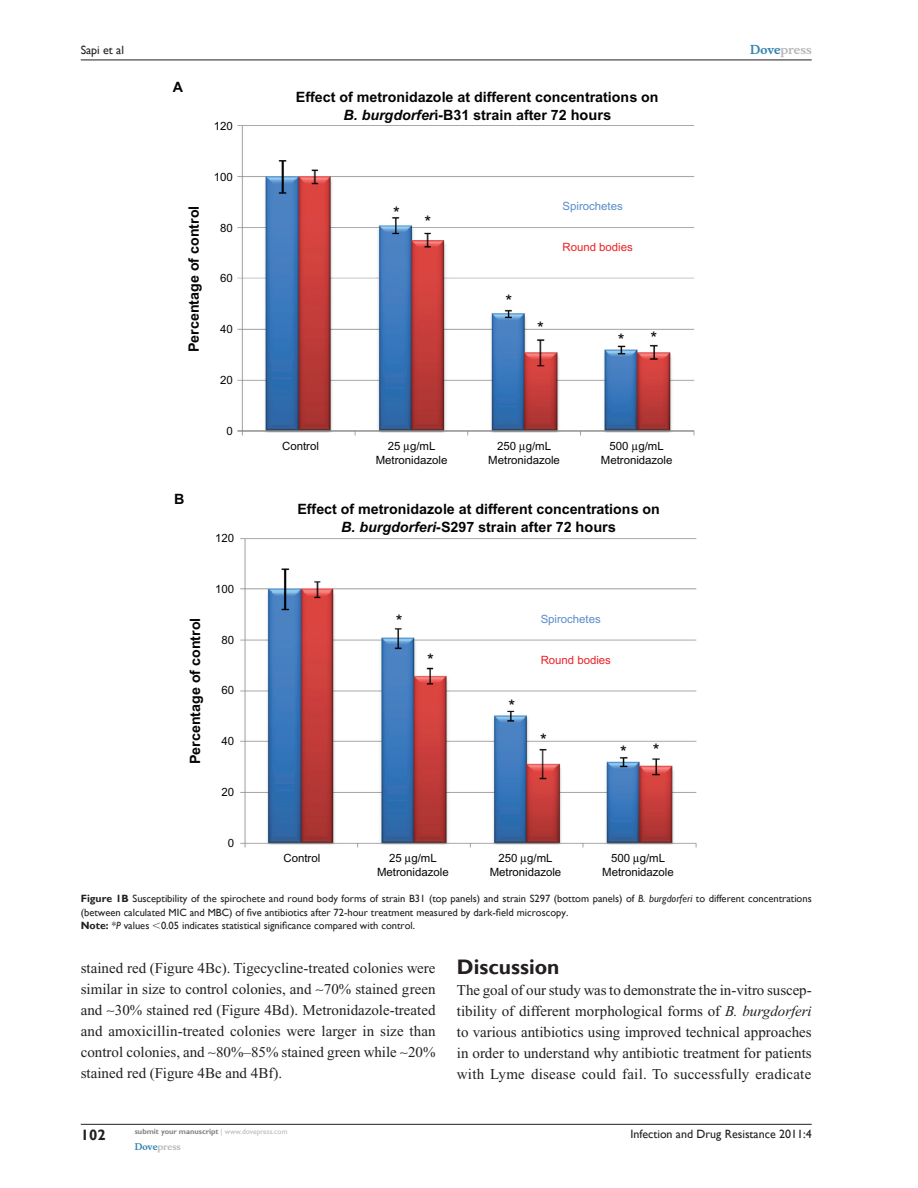
<style>
.page{position:relative;width:918px;height:1188px;background:#fff}
.page>*{position:absolute;margin:0;border:0;box-sizing:border-box;transform-origin:0 0}
.t1{font:700 21px "Gill Sans";color:#231f20}
.t2{font:17.1px "Arial";color:#040503}
.t3{font:15px/21px "Times New Roman";color:#231f20;text-align:justify}
.t4{font:700 15px "Gill Sans";color:#231f20}
.t5{font:700 14.25px/17.4px "Arial";color:#040503;text-align:center}
.t6{font:12px "Gill Sans";color:#231f20}
.t7{font:700 12px "Musee";color:#b8b9bc}
.t8{font:11.4px/14.2px "Arial";color:#040503;text-align:center}
.t9{font:11.4px "Arial";color:#598cc9}
.t10{font:11.4px "Arial";color:#ee1f23}
.t11{font:10.5px/13.5px "Gill Sans";color:#231f20}
.t12{font:700 9px "Musee";color:#b8b9bc}
.t13{font:700 7.5px "Gill Sans";color:#808285}
.s1{font-style:italic}
.s2{font-size:14.55px}
.s3{color:#3485ae}
.s4{font-weight:700}
.s5{font-family:"Mathematical Pi One"}
.s6{font-weight:400;color:#b8b9bc}
</style>
<div class="page">
<hr style="left:81px;top:1124px;width:731px;height:1px;background:#231f20">
<hr style="left:81px;top:60px;width:731px;height:1px;background:#231f20">
<img style="left:238px;top:126px;width:456px;height:310px">
<img style="left:241px;top:538px;width:456px;height:310px">
<p class="t6" style="left:81px;top:43px;width:45px">Sapi et al</p>
<p class="t5" style="left:173px;top:78px;width:12px">A</p>
<p class="t8" style="left:214px;top:119px;width:21px">120</p>
<p class="t8" style="left:214px;top:170px;width:21px">100</p>
<p class="t5" style="left:296px;top:89px;width:364px">Effect of metronidazole at different concentrations on<br><span class="s1">B. burgdorfer</span>i-B31 strain after 72 <span class="s2">hours</span></p>
<p class="t5" style="left:185px;top:352px;width:148px;rotate:-90deg">Percentage of control</p>
<p class="t2" style="left:393px;top:203px;width:8px">*</p>
<p class="t8" style="left:220px;top:221px;width:14px">80</p>
<p class="t8" style="left:220px;top:271px;width:14px">60</p>
<p class="t8" style="left:220px;top:322px;width:14px">40</p>
<p class="t8" style="left:220px;top:373px;width:14px">20</p>
<p class="t8" style="left:226px;top:424px;width:8px">0</p>
<p class="t2" style="left:424px;top:212px;width:8px">*</p>
<p class="t2" style="left:505px;top:292px;width:8px">*</p>
<p class="t9" style="left:563px;top:199px;width:62px">Spirochetes</p>
<p class="t10" style="left:563px;top:240px;width:72px">Round bodies</p>
<p class="t2" style="left:537px;top:318px;width:8px">*</p>
<p class="t2" style="left:618px;top:329px;width:41px">* *</p>
<p class="t5" style="left:174px;top:490px;width:12px">B</p>
<p class="t8" style="left:215px;top:531px;width:21px">120</p>
<p class="t5" style="left:187px;top:764px;width:148px;rotate:-90deg">Percentage of control</p>
<p class="t8" style="left:215px;top:582px;width:21px">100</p>
<p class="t8" style="left:222px;top:633px;width:14px">80</p>
<p class="t8" style="left:222px;top:683px;width:14px">60</p>
<p class="t8" style="left:222px;top:734px;width:14px">40</p>
<p class="t8" style="left:222px;top:785px;width:14px">20</p>
<p class="t8" style="left:228px;top:836px;width:8px">0</p>
<p class="t8" style="left:282px;top:439px;width:38px">Control</p>
<p class="t8" style="left:376px;top:439px;width:73px">25 g/mL<br>Metronidazole</p>
<p class="t8" style="left:488px;top:439px;width:73px">250 g/mL<br>Metronidazole</p>
<p class="t8" style="left:601px;top:439px;width:73px">500 g/mL<br>Metronidazole</p>
<p class="t5" style="left:297px;top:501px;width:364px">Effect of metronidazole at different concentrations on<br><span class="s1">B. burgdorferi</span>-S297 strain after 72 <span class="s2">hours</span></p>
<p class="t2" style="left:396px;top:611px;width:8px">*</p>
<p class="t2" style="left:427px;top:651px;width:8px">*</p>
<p class="t2" style="left:509px;top:696px;width:8px">*</p>
<p class="t9" style="left:541px;top:613px;width:62px">Spirochetes</p>
<p class="t10" style="left:541px;top:654px;width:72px">Round bodies</p>
<p class="t2" style="left:540px;top:730px;width:8px">*</p>
<p class="t2" style="left:620px;top:741px;width:41px">* *</p>
<p class="t8" style="left:284px;top:851px;width:38px">Control</p>
<p class="t8" style="left:377px;top:851px;width:73px">25 g/mL<br>Metronidazole</p>
<p class="t8" style="left:490px;top:851px;width:73px">250 g/mL<br>Metronidazole</p>
<p class="t8" style="left:602px;top:851px;width:73px">500 g/mL<br>Metronidazole</p>
<p class="t7" style="left:750px;top:43px;width:63px"><span class="s3">Dove</span>press</p>
<p class="t11" style="left:81px;top:892px;width:732px"><span class="s4">Figure 1B</span> Susceptibility of the spirochete and round body forms of strain B31 (top panels) and strain S297 (bottom panels) of <span class="s1">B. burgdorferi</span> to different concentrations (between calculated MIC and MBC) of five antibiotics after 72-hour treatment measured by dark-field microscopy.<br><span class="s4">Note:</span> *<span class="s1">P</span> values <span class="s5">,</span>0.05 indicates statistical significance compared with control.</p>
<p class="t3" style="left:81px;top:958px;width:356px">stained red (Figure 4Bc). Tigecycline-treated colonies were similar in size to control colonies, and ∼70% stained green and ∼30% stained red (Figure 4Bd). Metronidazole-treated and amoxicillin-treated colonies were larger in size than control colonies, and ∼80%–85% stained green while ∼20% stained red (Figure 4Be and 4Bf).</p>
<h1 class="t1" style="left:457px;top:954px;width:104px">Discussion</h1>
<p class="t3" style="left:457px;top:979px;width:356px">The goal of our study was to demonstrate the in-vitro suscep&shy;tibility of different morphological forms of <span class="s1">B. burgdorferi </span>to various antibiotics using improved technical approaches in order to understand why antibiotic treatment for patients with Lyme disease could fail. To successfully eradicate</p>
<p class="t4" style="left:81px;top:1126px;width:26px">102</p>
<p class="t13" style="left:135px;top:1127px;width:154px">submit your manuscript <span class="s6">| www.dovepress.com</span></p>
<p class="t12" style="left:135px;top:1141px;width:48px"><span class="s3">Dove</span>press</p>
<p class="t6" style="left:631px;top:1127px;width:183px">Infection and Drug Resistance 2011:4</p>
</div>
